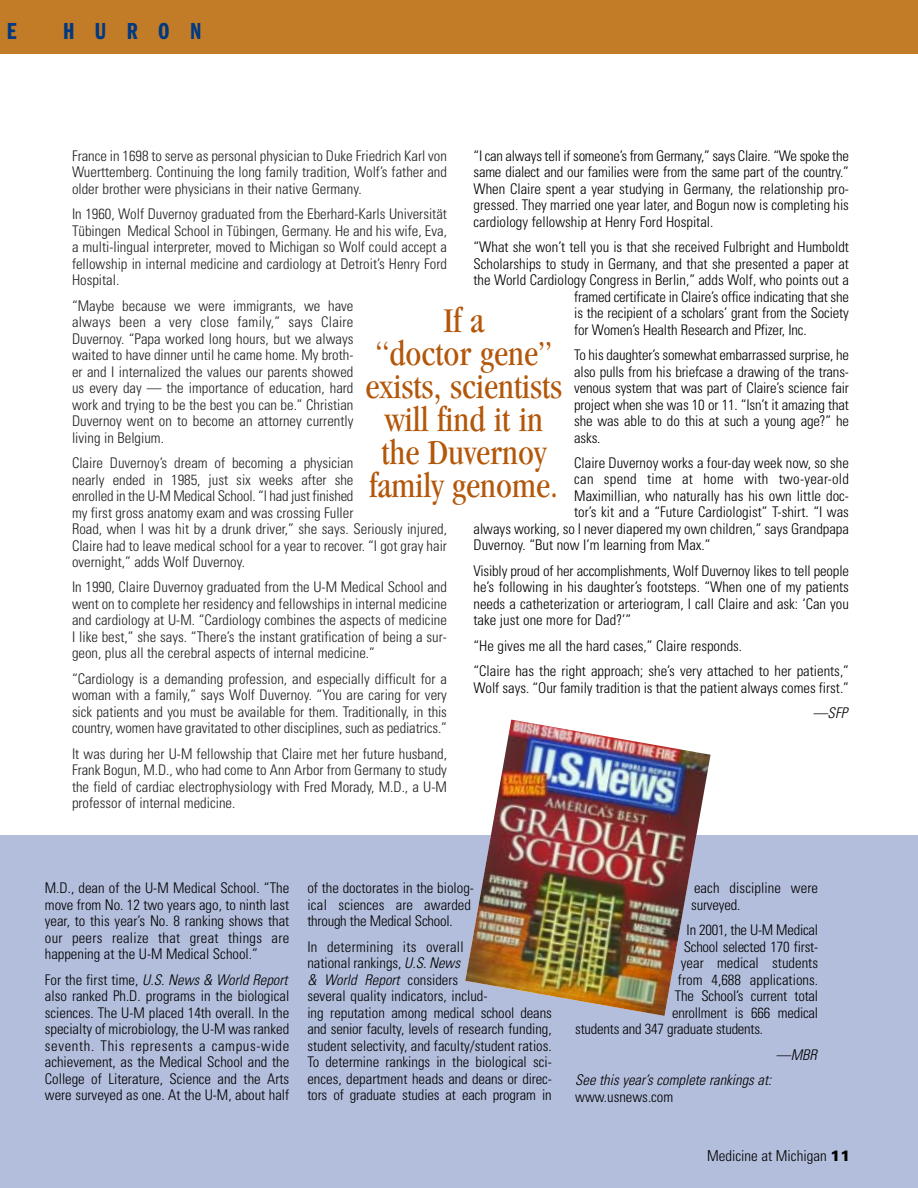
<style>
.page{position:relative;width:918px;height:1188px;background:#fff}
.page>*{position:absolute;margin:0;border:0;box-sizing:border-box;transform-origin:0 0}
.t1{font:condensed 36px/33px "Garamond";color:#b3570a;text-align:center}
.t2{font:24px "Franklin Gothic Demi Cmpr";letter-spacing:.85em;color:#003981}
.t3{font:300 condensed 15px "Univers";color:#000}
.t4{font:300 condensed 14.7px/16.5px "Univers";color:#000;text-align:justify}
.t5{font:300 condensed 14.7px/16.5px "Univers";color:#231f1f;text-align:justify}
.t6{font:italic 300 condensed 14.7px "Univers";color:#000}
.t7{font:300 condensed 14.7px "Univers";letter-spacing:.02em;color:#000}
.s1{font-style:italic}
.s2{font-weight:900;font-stretch:normal}
</style>
<div class="page">
<div style="left:0;top:835px;width:918px;height:353px;background:#b3bedc"></div>
<div style="left:0;top:0;width:918px;height:54px;background:#c27c28"></div>
<img style="left:465px;top:720px;width:246px;height:296px">
<h2 class="t2" style="left:7px;top:23px;width:11px">E</h2>
<h2 class="t2" style="left:63px;top:23px;width:140px">HURON</h2>
<p class="t4" style="left:474px;top:149px;width:377px">“I can always tell if someone’s from Germany,” says Claire. “We spoke the same dialect and our families were from the same part of the country.” When Claire spent a year studying in Germany, the relationship pro&shy;gressed. They married one year later, and Bogun now is completing his cardiology fellowship at Henry Ford Hospital.</p>
<p class="t4" style="left:474px;top:240px;width:377px">“What she won’t tell you is that she received Fulbright and Humboldt</p>
<p class="t4" style="left:474px;top:257px;width:377px">Scholarships to study in Germany, and that she presented a paper at</p>
<p class="t4" style="left:474px;top:273px;width:377px">the World Cardiology Congress in Berlin,” adds Wolf, who points out a</p>
<p class="t4" style="left:574px;top:290px;width:276px">framed certificate in Claire’s office indicating that she</p>
<p class="t4" style="left:574px;top:306px;width:276px">is the recipient of a scholars’ grant from the Society</p>
<p class="t4" style="left:574px;top:323px;width:234px">for Women’s Health Research and Pfizer, Inc.</p>
<p class="t4" style="left:574px;top:348px;width:276px">To his daughter’s somewhat embarrassed surprise, he also pulls from his briefcase a drawing of the trans&shy;venous system that was part of Claire’s science fair project when she was 10 or 11. “Isn’t it amazing that she was able to do this at such a young age?” he asks.</p>
<p class="t4" style="left:574px;top:456px;width:276px">Claire Duvernoy works a four-day week now, so she</p>
<p class="t7" style="left:574px;top:474px;width:276px">can spend time at home with two-year-old</p>
<p class="t4" style="left:574px;top:489px;width:276px">Maximillian, who naturally has his own little doc-</p>
<p class="t4" style="left:574px;top:506px;width:276px">tor’s kit and a “Future Cardiologist” T-shirt. “I was</p>
<p class="t4" style="left:474px;top:522px;width:377px">always working, so I never diapered my own children,” says Grandpapa</p>
<p class="t4" style="left:474px;top:539px;width:239px">Duvernoy. “But now I’m learning from Max.”</p>
<p class="t4" style="left:474px;top:564px;width:377px">Visibly proud of her accomplishments, Wolf Duvernoy likes to tell people he’s following in his daughter’s footsteps. “When one of my patients needs a catheterization or arteriogram, I call Claire and ask: ‘Can you take just one more for Dad?’”</p>
<p class="t4" style="left:474px;top:634px;width:377px;line-height:25.5px">“He gives me all the hard cases,” Claire responds.<br>“Claire has the right approach; she’s very attached to her patients,”</p>
<p class="t4" style="left:474px;top:681px;width:377px">Wolf says. “Our family tradition is that the patient always comes first.”</p>
<p class="t6" style="left:813px;top:708px;width:36px">—SFP</p>
<p class="t5" style="left:72px;top:149px;width:377px">France in 1698 to serve as personal physician to Duke Friedrich Karl von Wuerttemberg. Continuing the long family tradition, Wolf’s father and older brother were physicians in their native Germany.</p>
<p class="t5" style="left:72px;top:207px;width:377px">In 1960, Wolf Duvernoy graduated from the Eberhard-Karls Universität Tübingen Medical School in Tübingen, Germany. He and his wife, Eva, a multi-lingual interpreter, moved to Michigan so Wolf could accept a fellowship in internal medicine and cardiology at Detroit’s Henry Ford Hospital.</p>
<p class="t5" style="left:72px;top:299px;width:283px">“Maybe because we were immigrants, we have always been a very close family,” says Claire Duvernoy. “Papa worked long hours, but we always waited to have dinner until he came home. My broth&shy;er and I internalized the values our parents showed us every day — the importance of education, hard work and trying to be the best you can be.” Christian Duvernoy went on to become an attorney currently living in Belgium.</p>
<p class="t5" style="left:72px;top:456px;width:377px;text-align:left">Claire Duvernoy’s dream of becoming a physician<br>nearly ended in 1985, just six weeks after she<br>enrolled in the U-M Medical School. “I had just finished<br>my first gross anatomy exam and was crossing Fuller<br>Road, when I was hit by a drunk driver,” she says. Seriously injured, Claire had to leave medical school for a year to recover. “I got gray hair overnight,” adds Wolf Duvernoy.</p>
<p class="t5" style="left:72px;top:581px;width:377px">In 1990, Claire Duvernoy graduated from the U-M Medical School and went on to complete her residency and fellowships in internal medicine and cardiology at U-M. “Cardiology combines the aspects of medicine I like best,” she says. “There’s the instant gratification of being a sur&shy;geon, plus all the cerebral aspects of internal medicine.”</p>
<p class="t5" style="left:72px;top:672px;width:377px">“Cardiology is a demanding profession, and especially difficult for a woman with a family,” says Wolf Duvernoy. “You are caring for very sick patients and you must be available for them. Traditionally, in this country, women have gravitated to other disciplines, such as pediatrics.”</p>
<p class="t5" style="left:72px;top:747px;width:377px">It was during her U-M fellowship that Claire met her future husband, Frank Bogun, M.D., who had come to Ann Arbor from Germany to study the field of cardiac electrophysiology with Fred Morady, M.D., a U-M professor of internal medicine.</p>
<h1 class="t1" style="left:366px;top:307px;width:198px">If a<br>“doctor gene” exists, scientists will find it in the Duvernoy family genome.</h1>
<p class="t4" style="left:45px;top:882px;width:246px">M.D., dean of the U-M Medical School. “The move from No. 12 two years ago, to ninth last year, to this year’s No. 8 ranking shows that our peers realize that great things are happening at the U-M Medical School.”</p>
<p class="t4" style="left:45px;top:973px;width:246px">For the first time, <span class="s1">U.S. News &amp; World Report </span>also ranked Ph.D. programs in the biological sciences. The U-M placed 14th overall. In the specialty of microbiology, the U-M was ranked seventh. This represents a campus-wide achievement, as the Medical School and the College of Literature, Science and the Arts were surveyed as one. At the U-M, about half</p>
<p class="t4" style="left:307px;top:882px;width:168px;text-align:left">of the doctorates in the biolog&shy;ical sciences are awarded through the Medical School.</p>
<p class="t4" style="left:307px;top:940px;width:246px;text-align:left">In determining its overall<br>national rankings, <span class="s1">U.S. News<br>&amp; World Report</span> considers<br>several quality indicators, includ-<br>ing reputation among medical school deans and senior faculty, levels of research funding, student selectivity, and faculty/student ratios.<br>To determine rankings in the biological sci&shy;ences, department heads and deans or direc&shy;tors of graduate studies at each program in</p>
<p class="t4" style="left:691px;top:882px;width:129px">each discipline were surveyed.</p>
<p class="t4" style="left:687px;top:923px;width:133px">In 2001, the U-M Medical</p>
<p class="t4" style="left:684px;top:940px;width:136px">School selected 170 first-</p>
<p class="t4" style="left:681px;top:956px;width:139px">year medical students</p>
<p class="t4" style="left:678px;top:973px;width:142px">from 4,688 applications.</p>
<p class="t4" style="left:675px;top:989px;width:145px">The School’s current total</p>
<p class="t4" style="left:672px;top:1006px;width:148px">enrollment is 666 medical</p>
<p class="t4" style="left:575px;top:1022px;width:189px">students and 347 graduate students.</p>
<p class="t6" style="left:776px;top:1049px;width:42px">—MBR</p>
<p class="t6" style="left:575px;top:1075px;width:198px">See this year’s complete rankings at:</p>
<p class="t4" style="left:575px;top:1090px;width:100px">www.usnews.com</p>
<p class="t3" style="left:707px;top:1150px;width:145px">Medicine at Michigan <span class="s2">11</span></p>
</div>
